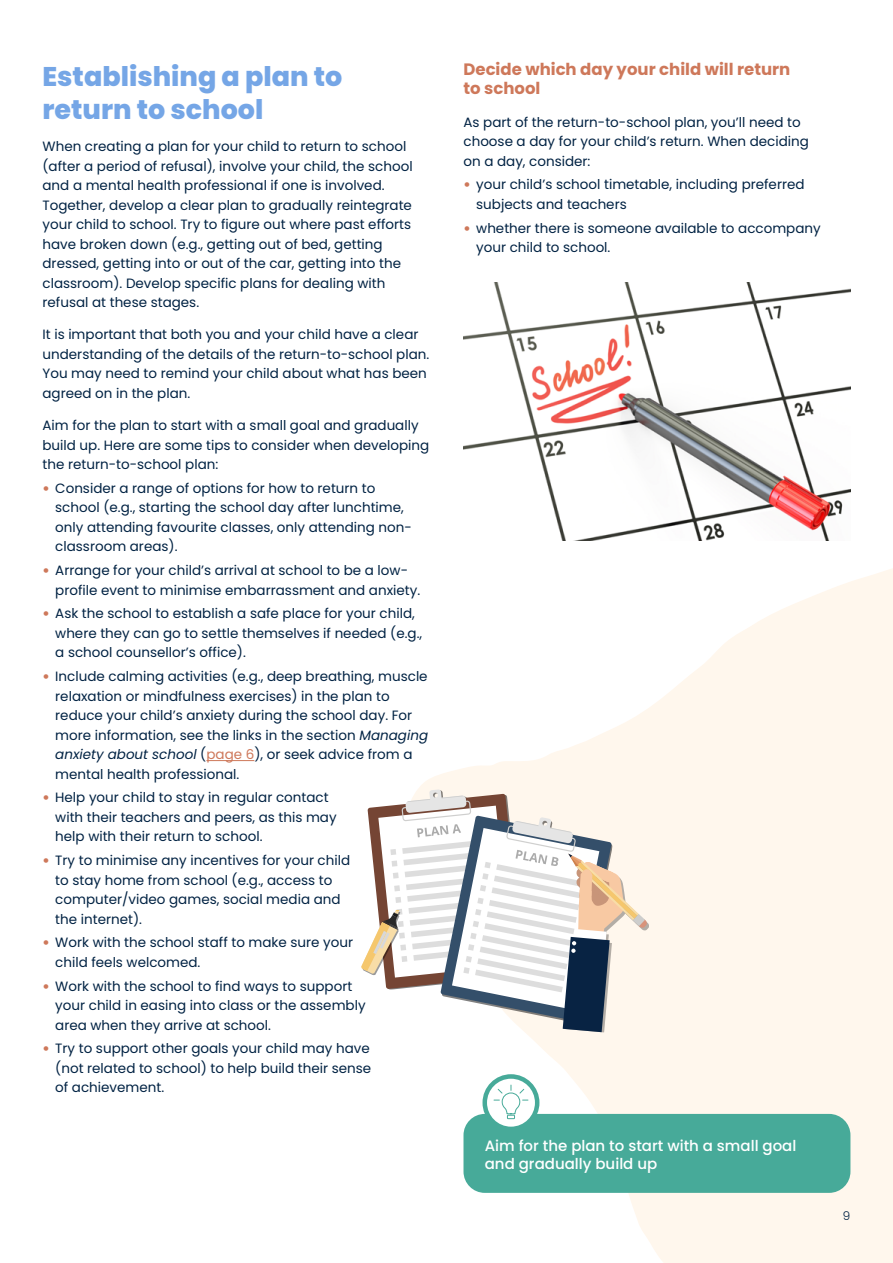
<style>
.page{position:relative;width:893px;height:1263px;background:#fff}
.page>*{position:absolute;margin:0;border:0;box-sizing:border-box;transform-origin:0 0}
.t1{font:800 27px/33px "Poppins";color:#75a6e6}
.t2{font:700 16.5px/19.5px "Poppins";color:#ce785a}
.t3{font:500 15px/18px "Poppins";color:#fff}
.t4{font:13.5px/19.5px "Poppins";color:#002243}
.t5{font:300 12px "Poppins";color:#002243}
.s1{font-weight:900;color:#ce785a}
.s2{font-style:italic}
.s3{color:#ce785a}
</style>
<div class="page">
<svg style="left:472px;top:1110px;width:216px;height:153px"></svg>
<svg style="left:688px;top:488px;width:205px;height:775px;fill:#fff7ed"></svg>
<svg style="left:418px;top:614px;width:443px;height:496px;fill:#fff7ed"></svg>
<hr style="left:206px;top:760px;width:48px;height:1px;background:#ce785a">
<img style="left:463px;top:282px;width:387px;height:258px">
<div style="left:463px;top:1114px;width:387px;height:79px;background:#47aa99;border-radius:21px"></div>
<svg style="left:361px;top:789px;width:289px;height:244px"></svg>
<svg style="left:485px;top:1076px;width:52px;height:53px"></svg>
<div style="left:482px;top:1074px;width:57px;height:57px;border:4px solid #47aa99;border-radius:50%"></div>
<svg style="left:493px;top:1084px;width:36px;height:35px"></svg>
<h1 class="t1" style="left:43px;top:60px;width:301px">Establishing a plan to return to school</h1>
<p class="t4" style="left:43px;top:137px;width:372px">When creating a plan for your child to return to school (after a period of refusal), involve your child, the school and a mental health professional if one is involved.<br>Together, develop a clear plan to gradually reintegrate your child to school. Try to figure out where past efforts have broken down (e.g., getting out of bed, getting dressed, getting into or out of the car, getting into the classroom). Develop specific plans for dealing with refusal at these stages.</p>
<p class="t4" style="left:43px;top:325px;width:388px">It is important that both you and your child have a clear understanding of the details of the return-to-school plan.<br>You may need to remind your child about what has been agreed on in the plan.</p>
<p class="t4" style="left:43px;top:416px;width:388px">Aim for the plan to start with a small goal and gradually build up. Here are some tips to consider when developing the return-to-school plan:</p>
<p class="t4" style="left:55px;top:478px;width:358px;text-indent:-13px"><span class="s1">•</span> Consider a range of options for how to return to school (e.g., starting the school day after lunchtime, only attending favourite classes, only attending non&shy;classroom areas).</p>
<p class="t4" style="left:55px;top:561px;width:366px;text-indent:-13px"><span class="s1">•</span> Arrange for your child’s arrival at school to be a low&shy;profile event to minimise embarrassment and anxiety.</p>
<p class="t4" style="left:55px;top:604px;width:368px;text-indent:-13px"><span class="s1">•</span> Ask the school to establish a safe place for your child, where they can go to settle themselves if needed (e.g., a school counsellor’s office).</p>
<p class="t4" style="left:55px;top:667px;width:374px;text-indent:-13px"><span class="s1">•</span> Include calming activities (e.g., deep breathing, muscle relaxation or mindfulness exercises) in the plan to reduce your child’s anxiety during the school day. For more information, see the links in the section <span class="s2">Managing anxiety about school</span> (<span class="s3">page 6</span>), or seek advice from a mental health professional.</p>
<p class="t4" style="left:55px;top:788px;width:283px;text-indent:-13px"><span class="s1">•</span> Help your child to stay in regular contact with their teachers and peers, as this may help with their return to school.</p>
<p class="t4" style="left:55px;top:851px;width:296px;text-indent:-13px"><span class="s1">•</span> Try to minimise any incentives for your child to stay home from school (e.g., access to computer/video games, social media and the internet).</p>
<p class="t4" style="left:55px;top:933px;width:299px;text-indent:-13px"><span class="s1">•</span> Work with the school staff to make sure your child feels welcomed.</p>
<p class="t4" style="left:55px;top:976px;width:312px;text-indent:-13px"><span class="s1">•</span> Work with the school to find ways to support your child in easing into class or the assembly area when they arrive at school.</p>
<p class="t4" style="left:55px;top:1039px;width:317px;text-align:justify;text-indent:-13px"><span class="s1">•</span> Try to support other goals your child may have (not related to school) to help build their sense of achievement.</p>
<p class="t2" style="left:463px;top:59px;width:328px">Decide which day your child will return to school</p>
<p class="t4" style="left:463px;top:112px;width:347px">As part of the return-to-school plan, you’ll need to choose a day for your child’s return. When deciding on a day, consider:</p>
<p class="t4" style="left:476px;top:175px;width:330px;text-indent:-13px"><span class="s1">•</span> your child’s school timetable, including preferred subjects and teachers</p>
<p class="t4" style="left:476px;top:218px;width:346px;text-indent:-13px"><span class="s1">•</span> whether there is someone available to accompany your child to school.</p>
<p class="t3" style="left:485px;top:1137px;width:313px">Aim for the plan to start with a small goal and gradually build up</p>
<p class="t5" style="left:843px;top:1209px;width:9px">9</p>
</div>
